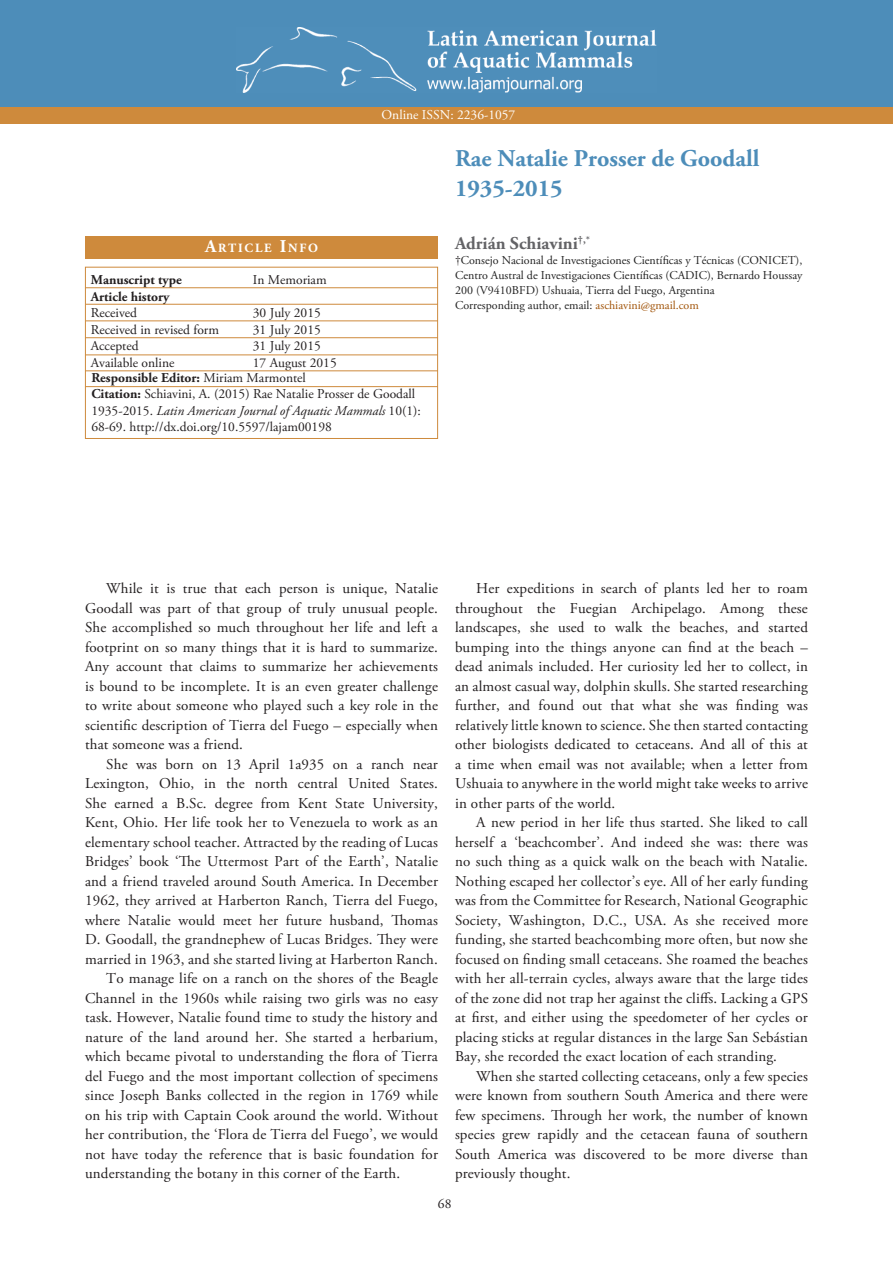
<style>
.page{position:relative;width:893px;height:1263px;background:#fff}
.page>*{position:absolute;margin:0;border:0;box-sizing:border-box;transform-origin:0 0}
.t1{font:700 24px "Adobe Garamond Pro";color:#4d8db9}
.t2{font:700 18px "Adobe Garamond Pro";color:#636366}
.t3{font:15px/19.5px "Adobe Garamond Pro";letter-spacing:.01em;color:#231f20;text-align:justify}
.t4{font:13.5px/16.5px "Adobe Garamond Pro";color:#231f20}
.t5{font:700 13.5px "Adobe Garamond Pro";color:#231f20}
.t6{font:13.5px "Adobe Garamond Pro";color:#fff}
.t7{font:700 12.6px "Adobe Garamond Pro";letter-spacing:.145em;color:#fff}
.t8{font:12px/15px "Adobe Garamond Pro";color:#222;text-align:justify}
.s1{font-size:18px}
.s2{font-weight:400}
.s3{font-weight:700}
.s4{font-style:italic}
.s5{color:#231f20}
.s6{color:#a15409}
</style>
<div class="page">
<div style="left:85px;top:267px;width:353px;height:172px;border:1px solid #ce8a3c"></div>
<div style="left:0;top:106px;width:893px;height:18px;background:#ce8a3c"></div>
<div style="left:0;top:0;width:893px;height:106px;background:#4d8db9"></div>
<img style="left:236px;top:27px;width:420px;height:65px">
<div style="left:85px;top:236px;width:353px;height:23px;background:#ce8a3c"></div>
<hr style="left:86px;top:304px;width:352px;height:1px;background:#ce8a3c">
<hr style="left:86px;top:321px;width:352px;height:1px;background:#ce8a3c">
<hr style="left:85px;top:287px;width:353px;height:1px;background:#ce8a3c">
<hr style="left:85px;top:337px;width:353px;height:1px;background:#ce8a3c">
<hr style="left:85px;top:355px;width:353px;height:1px;background:#ce8a3c">
<hr style="left:85px;top:371px;width:353px;height:1px;background:#ce8a3c">
<hr style="left:85px;top:386px;width:353px;height:1px;background:#ce8a3c">
<p class="t6" style="left:382px;top:107px;width:135px">Online ISSN: 2236-1057</p>
<p class="t7" style="left:205px;top:241px;width:114px"><span class="s1">A</span>RTICLE <span class="s1">I</span>NFO</p>
<p class="t5" style="left:91px;top:272px;width:92px">Manuscript type</p>
<p class="t4" style="left:253px;top:272px;width:75px">In Memoriam</p>
<p class="t5" style="left:91px;top:288px;width:80px">Article history</p>
<p class="t4" style="left:91px;top:305px;width:48px">Received</p>
<p class="t4" style="left:253px;top:305px;width:70px">30 July 2015</p>
<p class="t4" style="left:91px;top:321px;width:130px">Received in revised form</p>
<p class="t4" style="left:253px;top:321px;width:70px">31 July 2015</p>
<p class="t4" style="left:91px;top:338px;width:49px">Accepted</p>
<p class="t4" style="left:253px;top:338px;width:70px">31 July 2015</p>
<p class="t4" style="left:91px;top:354px;width:85px">Available online</p>
<p class="t4" style="left:253px;top:354px;width:86px">17 August 2015</p>
<p class="t5" style="left:91px;top:370px;width:216px">Responsible Editor: <span class="s2">Miriam Marmontel</span></p>
<p class="t4" style="left:91px;top:386px;width:331px"><span class="s3">Citation:</span> Schiavini, A. (2015) Rae Natalie Prosser de Goodall<br>1935-2015. <span class="s4">Latin American Journal of Aquatic Mammals</span> 10(1):<br>68-69. http://dx.doi.org/10.5597/lajam00198</p>
<p class="t1" style="left:455px;top:145px;width:306px">Rae Natalie Prosser de Goodall</p>
<p class="t1" style="left:455px;top:175px;width:109px">1935-2015</p>
<p class="t2" style="left:455px;top:233px;width:137px">Adrián Schiavini<sup>†,*</sup></p>
<p class="t8" style="left:455px;top:253px;width:349px"><span class="s5">†</span>Consejo Nacional de Investigaciones Científicas y Técnicas (CONICET), Centro Austral de Investigaciones Científicas (CADIC), Bernardo Houssay 200 (V9410BFD) Ushuaia, Tierra del Fuego, Argentina</p>
<p class="t8" style="left:455px;top:298px;width:245px">Corresponding author, email: <span class="s6">aschiavini@gmail.com</span></p>
<p class="t3" style="left:85px;top:579px;width:354px;text-indent:21px">While it is true that each person is unique, Natalie Goodall was part of that group of truly unusual people.<br>She accomplished so much throughout her life and left a footprint on so many things that it is hard to summarize.<br>Any account that claims to summarize her achievements is bound to be incomplete. It is an even greater challenge to write about someone who played such a key role in the scientific description of Tierra del Fuego – especially when that someone was a friend.</p>
<p class="t3" style="left:85px;top:754px;width:354px;text-indent:21px">She was born on 13 April 1a935 on a ranch near Lexington, Ohio, in the north central United States.<br>She earned a B.Sc. degree from Kent State University, Kent, Ohio. Her life took her to Venezuela to work as an elementary school teacher. Attracted by the reading of Lucas Bridges’ book ‘The Uttermost Part of the Earth’, Natalie and a friend traveled around South America. In December 1962, they arrived at Harberton Ranch, Tierra del Fuego, where Natalie would meet her future husband, Thomas D. Goodall, the grandnephew of Lucas Bridges. They were married in 1963, and she started living at Harberton Ranch.</p>
<p class="t3" style="left:85px;top:969px;width:354px;text-indent:21px">To manage life on a ranch on the shores of the Beagle Channel in the 1960s while raising two girls was no easy task. However, Natalie found time to study the history and nature of the land around her. She started a herbarium, which became pivotal to understanding the flora of Tierra del Fuego and the most important collection of specimens since Joseph Banks collected in the region in 1769 while on his trip with Captain Cook around the world. Without her contribution, the ‘Flora de Tierra del Fuego’, we would not have today the reference that is basic foundation for understanding the botany in this corner of the Earth.</p>
<p class="t3" style="left:455px;top:579px;width:354px;text-indent:21px">Her expeditions in search of plants led her to roam throughout the Fuegian Archipelago. Among these landscapes, she used to walk the beaches, and started bumping into the things anyone can find at the beach – dead animals included. Her curiosity led her to collect, in an almost casual way, dolphin skulls. She started researching further, and found out that what she was finding was relatively little known to science. She then started contacting other biologists dedicated to cetaceans. And all of this at a time when email was not available; when a letter from Ushuaia to anywhere in the world might take weeks to arrive in other parts of the world.</p>
<p class="t3" style="left:455px;top:813px;width:354px;text-indent:21px">A new period in her life thus started. She liked to call herself a ‘beachcomber’. And indeed she was: there was no such thing as a quick walk on the beach with Natalie.<br>Nothing escaped her collector’s eye. All of her early funding was from the Committee for Research, National Geographic Society, Washington, D.C., USA. As she received more funding, she started beachcombing more often, but now she focused on finding small cetaceans. She roamed the beaches with her all-terrain cycles, always aware that the large tides of the zone did not trap her against the cliffs. Lacking a GPS at first, and either using the speedometer of her cycles or placing sticks at regular distances in the large San Sebástian Bay, she recorded the exact location of each stranding.</p>
<p class="t3" style="left:455px;top:1066px;width:354px;text-indent:21px">When she started collecting cetaceans, only a few species were known from southern South America and there were few specimens. Through her work, the number of known species grew rapidly and the cetacean fauna of southern South America was discovered to be more diverse than previously thought.</p>
<p class="t4" style="left:438px;top:1196px;width:15px">68</p>
</div>
